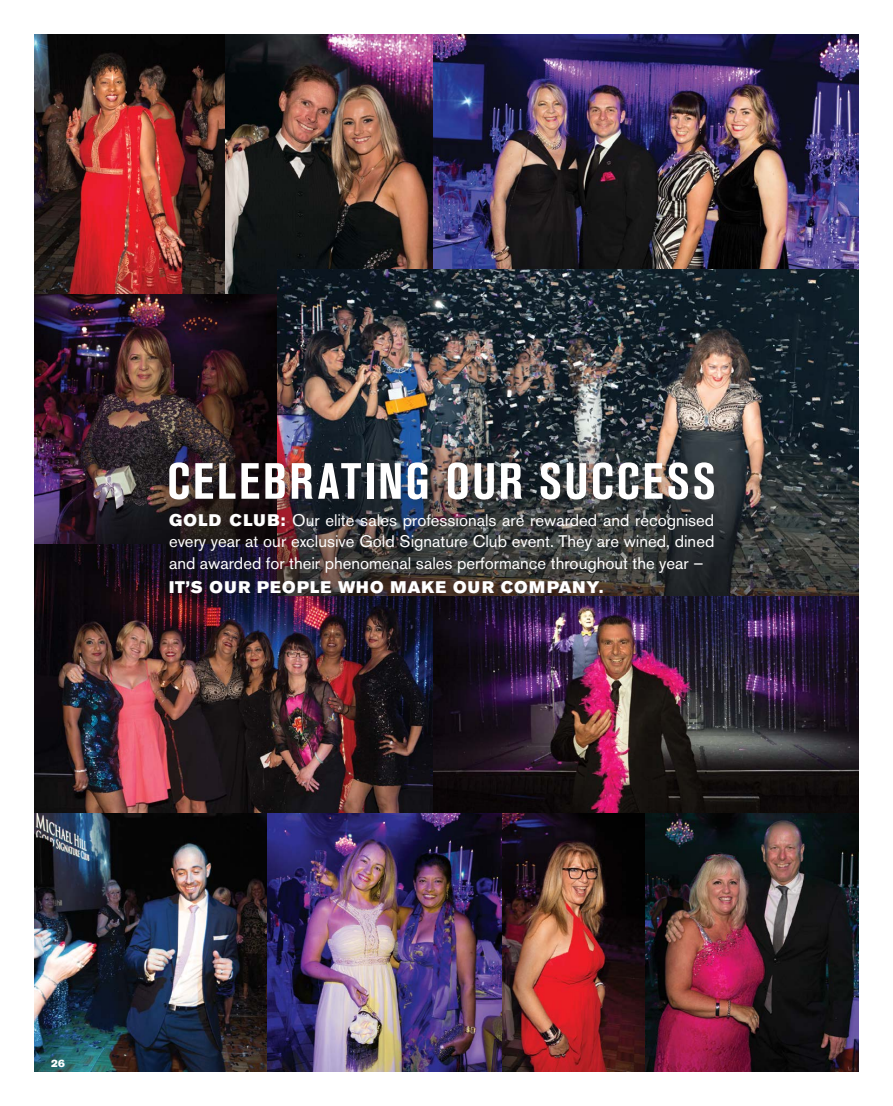
<style>
.page{position:relative;width:893px;height:1106px;background:#fff}
.page>*{position:absolute;margin:0;border:0;box-sizing:border-box;transform-origin:0 0}
.t1{font:700 condensed 50.4px "Akzidenz Grotesk Std";letter-spacing:.05em;color:#fff}
.t2{font:16.65px/21.8px "Akzidenz Grotesk Std";color:#fff;text-align:justify}
.t3{font:16.65px "Akzidenz Grotesk Std Super";letter-spacing:.075em;color:#fff}
.t4{font:10.5px "Akzidenz Grotesk Std Super";color:#fff}
.s1{font-family:"Akzidenz Grotesk Std Super"}
</style>
<div class="page">
<img style="left:34px;top:812px;width:234px;height:259px">
<img style="left:502px;top:812px;width:143px;height:259px">
<img style="left:34px;top:293px;width:243px;height:251px">
<img style="left:268px;top:812px;width:234px;height:259px">
<img style="left:645px;top:812px;width:214px;height:259px">
<img style="left:34px;top:544px;width:400px;height:268px">
<img style="left:34px;top:34px;width:400px;height:259px">
<img style="left:434px;top:34px;width:425px;height:235px">
<img style="left:434px;top:595px;width:425px;height:217px">
<img style="left:277px;top:269px;width:582px;height:326px">
<div style="left:164px;top:457px;width:561px;height:53px;background:#231f20;opacity:.35"></div>
<h1 class="t1" style="left:167px;top:452px;width:550px">CELEBRATING OUR SUCCESS</h1>
<p class="t2" style="left:169px;top:509px;width:547px"><span class="s1">GOLD CLUB:</span> Our elite sales professionals are rewarded and recognised every year at our exclusive Gold Signature Club event. They are wined, dined and awarded for their phenomenal sales performance throughout the year –</p>
<p class="t3" style="left:169px;top:577px;width:436px">IT’S OUR PEOPLE WHO MAKE OUR COMPANY.</p>
<p class="t4" style="left:51px;top:1057px;width:15px">26</p>
</div>
